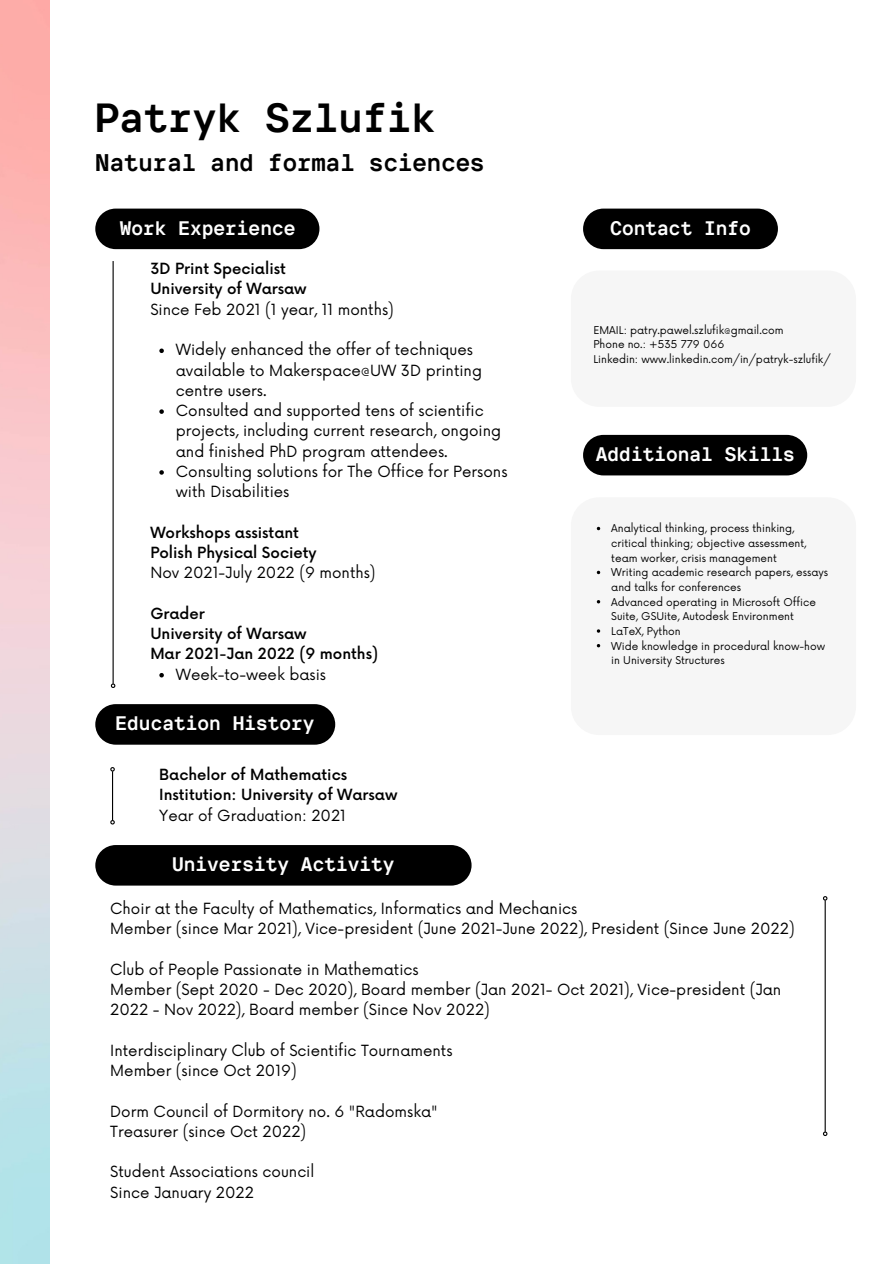
<style>
.page{position:relative;width:894px;height:1264px;background:#fff}
.page>*{position:absolute;margin:0;border:0;box-sizing:border-box;transform-origin:0 0}
.t1{font:700 40.5px "TT Interphases Mono";color:#000}
.t2{font:700 24px "TT Interphases Mono";color:#000}
.t3{font:700 19.5px "TT Interphases Mono";color:#fff}
.t4{font:15px/20.2px "Now";color:#000}
.t5{font:500 15px/20.2px "Now";color:#000}
.t6{font:10.5px/14.7px "Now";color:#000}
</style>
<div class="page">
<hr style="left:112px;top:771px;width:1px;height:49px;background:#000">
<svg style="left:110px;top:819px;width:5px;height:6px"></svg>
<svg style="left:110px;top:767px;width:5px;height:5px"></svg>
<hr style="left:824px;top:900px;width:1px;height:231px;background:#000">
<svg style="left:823px;top:1130px;width:5px;height:6px"></svg>
<svg style="left:823px;top:896px;width:5px;height:5px"></svg>
<div style="left:95px;top:208px;width:224px;height:41px;background:#000;border-radius:20px"></div>
<div style="left:95px;top:704px;width:240px;height:40px;background:#000;border-radius:20px"></div>
<div style="left:95px;top:845px;width:376px;height:40px;background:#000;border-radius:20px"></div>
<div style="left:583px;top:208px;width:194px;height:41px;background:#000;border-radius:20px"></div>
<div style="left:583px;top:435px;width:224px;height:40px;background:#000;border-radius:20px"></div>
<div style="left:570px;top:270px;width:285px;height:137px;background:#f6f6f6;border-radius:28px"></div>
<div style="left:570px;top:497px;width:285px;height:238px;background:#f6f6f6;border-radius:28px"></div>
<hr style="left:112px;top:261px;width:2px;height:422px;background:#000">
<svg style="left:110px;top:682px;width:6px;height:6px"></svg>
<svg style="left:159px;top:348px;width:5px;height:5px"></svg>
<svg style="left:159px;top:409px;width:5px;height:5px"></svg>
<svg style="left:159px;top:470px;width:5px;height:4px"></svg>
<svg style="left:159px;top:673px;width:5px;height:4px"></svg>
<h1 class="t1" style="left:95px;top:93px;width:342px">Patryk Szlufik</h1>
<h2 class="t2" style="left:95px;top:148px;width:391px">Natural and formal sciences</h2>
<h3 class="t3" style="left:120px;top:216px;width:177px">Work Experience</h3>
<p class="t5" style="left:150px;top:259px;width:158px">3D Print Specialist<br>University of Warsaw</p>
<p class="t4" style="left:150px;top:300px;width:245px">Since Feb 2021 (1 year, 11 months)</p>
<p class="t4" style="left:176px;top:340px;width:333px">Widely enhanced the offer of techniques available to Makerspace@UW 3D printing centre users.<br>Consulted and supported tens of scientific projects, including current research, ongoing and finished PhD program attendees.<br>Consulting solutions for The Office for Persons with Disabilities</p>
<p class="t5" style="left:150px;top:523px;width:168px">Workshops assistant<br>Polish Physical Society</p>
<p class="t4" style="left:150px;top:563px;width:227px">Nov 2021-July 2022 (9 months)</p>
<p class="t5" style="left:150px;top:604px;width:229px">Grader<br>University of Warsaw<br>Mar 2021-Jan 2022 (9 months)</p>
<p class="t4" style="left:176px;top:665px;width:152px">Week-to-week basis</p>
<h3 class="t3" style="left:115px;top:711px;width:201px">Education History</h3>
<p class="t5" style="left:159px;top:765px;width:240px">Bachelor of Mathematics<br>Institution: University of Warsaw</p>
<p class="t4" style="left:159px;top:805px;width:188px">Year of Graduation: 2021</p>
<h3 class="t3" style="left:172px;top:852px;width:224px">University Activity</h3>
<h3 class="t3" style="left:610px;top:216px;width:142px">Contact Info</h3>
<p class="t6" style="left:593px;top:323px;width:238px">EMAIL: patry.pawel.szlufik@gmail.com<br>Phone no.: +535 779 066<br>Linkedin: www.linkedin.com/in/patryk-szlufik/</p>
<h3 class="t3" style="left:595px;top:442px;width:201px">Additional Skills</h3>
<p class="t6" style="left:611px;top:522px;width:218px">Analytical thinking, process thinking, critical thinking; objective assessment, team worker, crisis management<br>Writing academic research papers, essays and talks for conferences<br>Advanced operating in Microsoft Office Suite, GSUite, Autodesk Environment LaTeX, Python<br>Wide knowledge in procedural know-how in University Structures</p>
<p class="t4" style="left:110px;top:899px;width:685px">Choir at the Faculty of Mathematics, Informatics and Mechanics<br>Member (since Mar 2021), Vice-president (June 2021-June 2022), President (Since June 2022)</p>
<p class="t4" style="left:110px;top:959px;width:672px">Club of People Passionate in Mathematics<br>Member (Sept 2020 - Dec 2020), Board member (Jan 2021- Oct 2021), Vice-president (Jan<br>2022 - Nov 2022), Board member (Since Nov 2022)</p>
<p class="t4" style="left:110px;top:1040px;width:343px">Interdisciplinary Club of Scientific Tournaments<br>Member (since Oct 2019)</p>
<p class="t4" style="left:110px;top:1101px;width:329px">Dorm Council of Dormitory no. 6 "Radomska"<br>Treasurer (since Oct 2022)</p>
<p class="t4" style="left:110px;top:1162px;width:205px">Student Associations council<br>Since January 2022</p>
</div>
